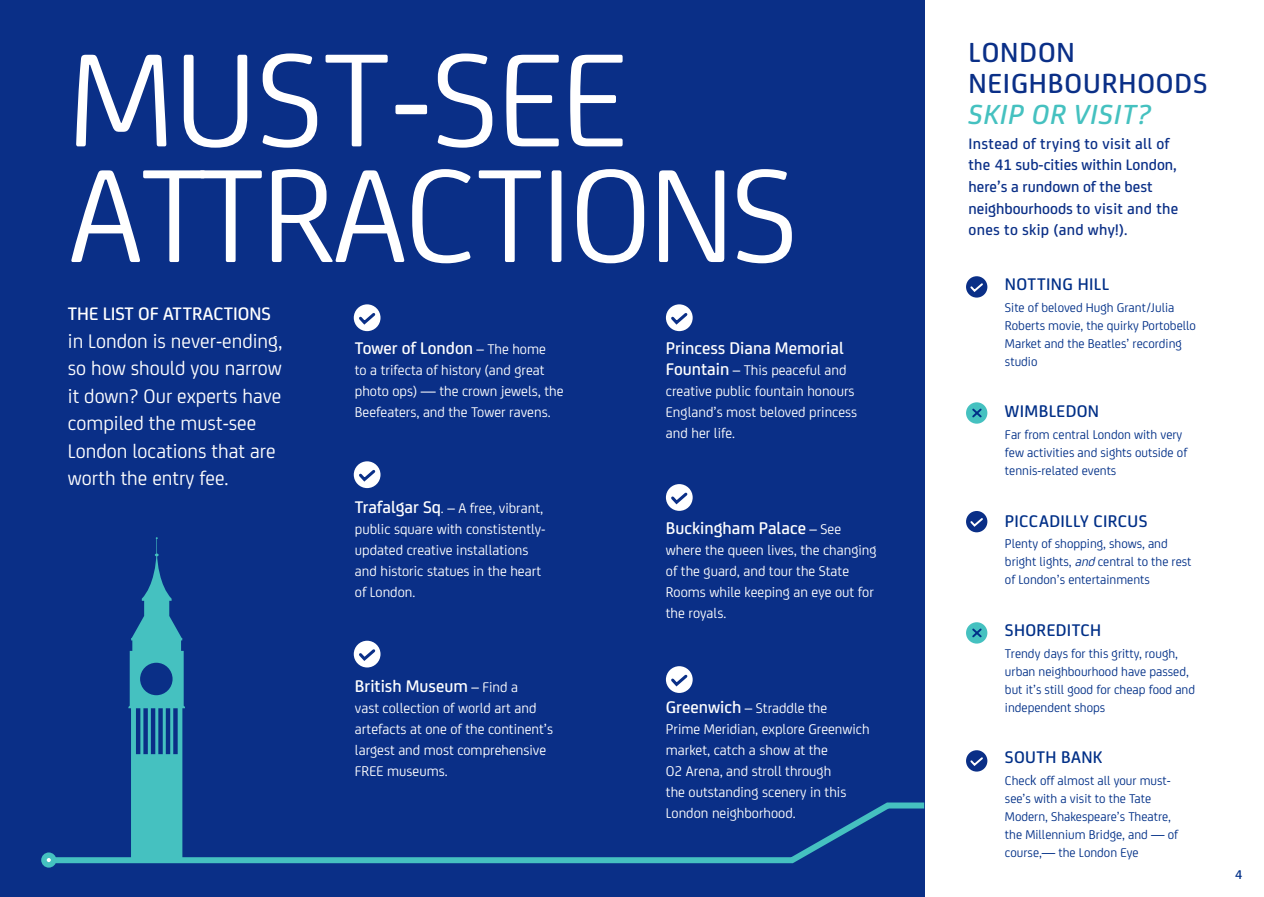
<style>
.page{position:relative;width:1264px;height:897px;background:#fff}
.page>*{position:absolute;margin:0;border:0;box-sizing:border-box;transform-origin:0 0}
.t1{font:141.6px/115.5px "FS Joey";letter-spacing:-.02em;color:#fff}
.t2{font:500 29.55px/31.2px "FS Joey";letter-spacing:.03em;color:#0a2f87}
.t3{font:italic 500 29.55px "FS Joey";letter-spacing:.03em;color:#45c1c0}
.t4{font:21px/27.6px "FS Joey";color:#fff}
.t5{font:500 19.35px "FS Joey";color:#fff}
.t6{font:500 18px "FS Joey";color:#fff}
.t7{font:500 18px "FS Joey";letter-spacing:.02em;color:#002f87}
.t8{font:500 16.2px/21.6px "FS Joey";color:#0a2f87}
.t9{font:15px/21px "FS Joey";color:#fff}
.t10{font:13.5px/18px "FS Joey";color:#002f87}
.t11{font:500 13.5px "FS Joey";color:#002f87}
.s1{font-weight:400;font-size:15px}
.s2{font-weight:500;font-size:18px}
.s3{font-style:italic}
.s4{font-size:15px}
</style>
<div class="page">
<div style="left:0;top:0;width:924px;height:896px;background:#0a2f87"></div>
<svg style="left:43px;top:799px;width:882px;height:67px"></svg>
<div style="left:966px;top:276px;width:21px;height:21px;background:#0a2f87;border-radius:50%"></div>
<svg style="left:970px;top:283px;width:13px;height:9px"></svg>
<div style="left:966px;top:511px;width:21px;height:21px;background:#0a2f87;border-radius:50%"></div>
<svg style="left:970px;top:518px;width:13px;height:9px"></svg>
<div style="left:966px;top:750px;width:21px;height:21px;background:#0a2f87;border-radius:50%"></div>
<svg style="left:970px;top:757px;width:13px;height:9px"></svg>
<div style="left:966px;top:402px;width:21px;height:21px;background:#45c1c0;border-radius:50%"></div>
<svg style="left:972px;top:408px;width:10px;height:10px"></svg>
<div style="left:966px;top:622px;width:21px;height:21px;background:#45c1c0;border-radius:50%"></div>
<svg style="left:972px;top:628px;width:10px;height:10px"></svg>
<svg style="left:128px;top:537px;width:57px;height:324px"></svg>
<div style="left:354px;top:640px;width:26px;height:27px;background:#fff;border-radius:50%"></div>
<svg style="left:356px;top:646px;width:22px;height:17px"></svg>
<div style="left:354px;top:461px;width:26px;height:27px;background:#fff;border-radius:50%"></div>
<svg style="left:356px;top:467px;width:22px;height:16px"></svg>
<div style="left:354px;top:304px;width:26px;height:27px;background:#fff;border-radius:50%"></div>
<svg style="left:356px;top:310px;width:22px;height:17px"></svg>
<div style="left:666px;top:304px;width:26px;height:27px;background:#fff;border-radius:50%"></div>
<svg style="left:668px;top:310px;width:22px;height:17px"></svg>
<div style="left:666px;top:484px;width:26px;height:27px;background:#fff;border-radius:50%"></div>
<svg style="left:668px;top:490px;width:22px;height:16px"></svg>
<div style="left:666px;top:666px;width:26px;height:26px;background:#fff;border-radius:50%"></div>
<svg style="left:668px;top:672px;width:22px;height:16px"></svg>
<div style="left:41px;top:852px;width:15px;height:15px;background:#45c1c0;border-radius:50%"></div>
<svg style="left:47px;top:858px;width:4px;height:4px"></svg>
<h1 class="t1" style="left:68px;top:33px;width:730px">MUST-SEE<br>ATTRACTIONS</h1>
<p class="t5" style="left:68px;top:299px;width:204px">THE LIST OF ATTRACTIONS</p>
<h3 class="t4" style="left:68px;top:325px;width:216px">in London is never-ending, so how should you narrow it down? Our experts have compiled the must-see<br>London locations that are worth the entry fee.</h3>
<p class="t6" style="left:355px;top:335px;width:193px">Tower of London <span class="s1">– The home</span></p>
<p class="t9" style="left:355px;top:359px;width:210px">to a trifecta of history (and great photo ops) — the crown jewels, the<br>Beefeaters, and the Tower ravens.</p>
<p class="t9" style="left:355px;top:496px;width:192px"><span class="s2">Trafalgar Sq</span>. – A free, vibrant, public square with constistently&shy;updated creative installations and historic statues in the heart of London.</p>
<p class="t6" style="left:355px;top:672px;width:165px">British Museum <span class="s1">– Find a</span></p>
<p class="t9" style="left:355px;top:696px;width:200px">vast collection of world art and artefacts at one of the continent’s largest and most comprehensive<br>FREE museums.</p>
<p class="t6" style="left:666px;top:335px;width:179px">Princess Diana Memorial</p>
<p class="t9" style="left:666px;top:359px;width:193px"><span class="s2">Fountain</span> – This peaceful and creative public fountain honours<br>England’s most beloved princess and her life.</p>
<p class="t6" style="left:666px;top:514px;width:177px">Buckingham Palace <span class="s1">– See</span></p>
<p class="t9" style="left:666px;top:538px;width:212px">where the queen lives, the changing of the guard, and tour the State<br>Rooms while keeping an eye out for the royals.</p>
<p class="t9" style="left:666px;top:696px;width:205px"><span class="s2">Greenwich</span> – Straddle the<br>Prime Meridian, explore Greenwich market, catch a show at the<br>O2 Arena, and stroll through<br>the outstanding scenery in this<br>London neighborhood.</p>
<h2 class="t2" style="left:968px;top:34px;width:240px">LONDON<br>NEIGHBOURHOODS</h2>
<h2 class="t3" style="left:968px;top:92px;width:184px">SKIP OR VISIT?</h2>
<p class="t8" style="left:968px;top:131px;width:211px">Instead of trying to visit all of the 41 sub-cities within London, here’s a rundown of the best neighbourhoods to visit and the ones to skip (and why!).</p>
<p class="t7" style="left:1005px;top:271px;width:106px">NOTTING HILL</p>
<p class="t10" style="left:1005px;top:297px;width:192px">Site of beloved Hugh Grant/Julia<br>Roberts movie, the quirky Portobello<br>Market and the Beatles’ recording studio</p>
<p class="t7" style="left:1005px;top:398px;width:96px">WIMBLEDON</p>
<p class="t10" style="left:1005px;top:424px;width:184px">Far from central London with very few activities and sights outside of tennis-related events</p>
<p class="t7" style="left:1005px;top:507px;width:144px">PICCADILLY CIRCUS</p>
<p class="t10" style="left:1005px;top:534px;width:188px">Plenty of shopping, shows, and bright lights, <span class="s3">and</span>central to the rest of London’s entertainments</p>
<p class="t7" style="left:1005px;top:616px;width:98px">SHOREDITCH</p>
<p class="t10" style="left:1005px;top:643px;width:192px">Trendy days for this gritty, rough, urban neighbourhood have passed, but it’s still good for cheap food and independent shops</p>
<p class="t7" style="left:1005px;top:744px;width:99px">SOUTH BANK</p>
<p class="t10" style="left:1005px;top:770px;width:175px">Chec<span class="s4">k</span> off almost all your must&shy;see’s with a visit to the Tate<br>Modern, Shakespeare’s Theatre, the Millennium Bridge, and — of course,— the London Eye</p>
<p class="t11" style="left:1235px;top:864px;width:9px">4</p>
</div>
